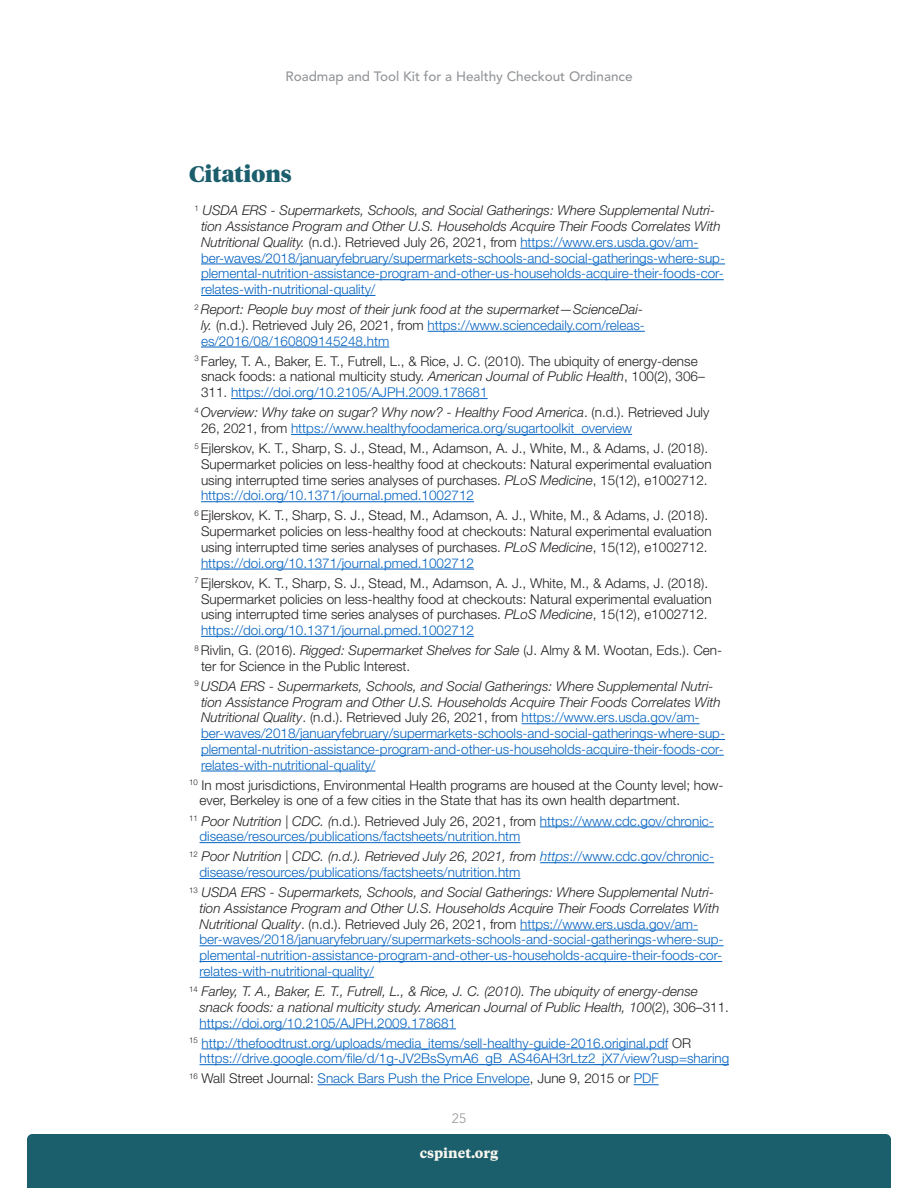
<style>
.page{position:relative;width:918px;height:1188px;background:#fff}
.page>*{position:absolute;margin:0;border:0;box-sizing:border-box;transform-origin:0 0}
.Subheads{font:900 22.5px "Tiempos Headline";color:#1b5e6c}
.Endnote-double_digit{font:300 13.5px/15.8px "Helvetica Neue LT Std";color:#0563c1}
.Endnote-double_digit-2{font:300 13.5px/15.8px "Helvetica Neue LT Std";color:#231f20}
.Endnote-double_digit-3{font:italic 300 13.5px/15.8px "Helvetica Neue LT Std";color:#231f20}
.t1{font:500 13.5px "Avenir LT Std";color:#939598}
.t2{font:700 13.5px "Tiempos Text";color:#f7f6ef}
.t3{font:300 13.5px "Avenir LT Std";color:#939598}
.s1{font-style:italic;color:#231f20}
.s2{color:#231f20}
.s3{font-style:normal}
.s4{font-style:normal;color:#0563c1}
.s5{font-style:italic}
.s6{color:#0563c1}
</style>
<div class="page">
<div style="left:27px;top:1134px;width:864px;height:54px;background:#1b5e6c"></div>
<hr style="left:520px;top:248px;width:178px;height:1px;background:#0563c1">
<hr style="left:201px;top:264px;width:524px;height:1px;background:#0563c1">
<hr style="left:201px;top:279px;width:523px;height:1px;background:#0563c1">
<hr style="left:201px;top:295px;width:174px;height:1px;background:#0563c1">
<hr style="left:428px;top:331px;width:217px;height:1px;background:#0563c1">
<hr style="left:201px;top:347px;width:188px;height:1px;background:#0563c1">
<hr style="left:231px;top:398px;width:257px;height:1px;background:#0563c1">
<hr style="left:291px;top:434px;width:341px;height:1px;background:#0563c1">
<hr style="left:201px;top:501px;width:273px;height:1px;background:#0563c1">
<hr style="left:201px;top:569px;width:273px;height:1px;background:#0563c1">
<hr style="left:201px;top:636px;width:273px;height:1px;background:#0563c1">
<hr style="left:522px;top:723px;width:178px;height:1px;background:#0563c1">
<hr style="left:201px;top:739px;width:524px;height:1px;background:#0563c1">
<hr style="left:201px;top:755px;width:523px;height:1px;background:#0563c1">
<hr style="left:201px;top:771px;width:174px;height:1px;background:#0563c1">
<hr style="left:540px;top:827px;width:174px;height:1px;background:#0563c1">
<hr style="left:200px;top:842px;width:320px;height:1px;background:#0563c1">
<hr style="left:540px;top:862px;width:174px;height:1px;background:#0563c1">
<hr style="left:200px;top:878px;width:320px;height:1px;background:#0563c1">
<hr style="left:520px;top:930px;width:178px;height:1px;background:#0563c1">
<hr style="left:200px;top:945px;width:524px;height:1px;background:#0563c1">
<hr style="left:200px;top:961px;width:522px;height:1px;background:#0563c1">
<hr style="left:200px;top:977px;width:174px;height:1px;background:#0563c1">
<hr style="left:200px;top:1029px;width:256px;height:1px;background:#0563c1">
<hr style="left:202px;top:1049px;width:466px;height:1px;background:#0563c1">
<hr style="left:200px;top:1064px;width:529px;height:1px;background:#0563c1">
<hr style="left:318px;top:1084px;width:212px;height:1px;background:#0563c1">
<svg style="left:634px;top:1084px;width:25px;height:1px"></svg>
<p class="t1" style="left:285px;top:68px;width:349px">Roadmap and Tool Kit for a Healthy Checkout Ordinance</p>
<p class="Subheads" style="left:189px;top:158px;width:104px">Citations</p>
<p class="Endnote-double_digit" style="left:201px;top:202px;width:526px;text-indent:-7px"><sup>1</sup> <span class="s1">USDA ERS - Supermarkets, Schools, and Social Gatherings: Where Supplemental Nutri&shy;tion Assistance Program and Other U.S. Households Acquire Their Foods Correlates With Nutritional Quality.</span> <span class="s2">(n.d.). Retrieved July 26, 2021, from</span> https://www.ers.usda.gov/am&shy;ber-waves/2018/januaryfebruary/supermarkets-schools-and-social-gatherings-where-sup&shy;plemental-nutrition-assistance-program-and-other-us-households-acquire-their-foods-cor&shy;relates-with-nutritional-quality/</p>
<p class="Endnote-double_digit-3" style="left:201px;top:301px;width:445px;text-indent:-7px"><sup>2</sup> Report: People buy most of their junk food at the supermarket—ScienceDai&shy;ly. <span class="s3">(n.d.). Retrieved July 26, 2021, from</span> <span class="s4">https://www.sciencedaily.com/releas&shy;es/2016/08/160809145248.htm</span></p>
<p class="Endnote-double_digit-2" style="left:201px;top:353px;width:505px;text-indent:-7px"><sup>3</sup> Farley, T. A., Baker, E. T., Futrell, L., &amp; Rice, J. C. (2010). The ubiquity of energy-dense snack foods: a national multicity study. <span class="s5">American Journal of Public Health</span>, 100(2), 306–<br>311. <span class="s6">https://doi.org/10.2105/AJPH.2009.178681</span></p>
<p class="Endnote-double_digit" style="left:201px;top:404px;width:510px;text-indent:-7px"><sup>4</sup> <span class="s1">Overview: Why take on sugar? Why now? - Healthy Food America</span><span class="s2">. (n.d.). Retrieved July<br>26, 2021, from</span> https://www.healthyfoodamerica.org/sugartoolkit_overview</p>
<p class="Endnote-double_digit-2" style="left:201px;top:440px;width:512px;text-indent:-7px"><sup>5</sup> Ejlerskov, K. T., Sharp, S. J., Stead, M., Adamson, A. J., White, M., &amp; Adams, J. (2018).<br>Supermarket policies on less-healthy food at checkouts: Natural experimental evaluation using interrupted time series analyses of purchases. <span class="s5">PLoS Medicine</span>, 15(12), e1002712. <span class="s6">https://doi.org/10.1371/journal.pmed.1002712</span></p>
<p class="Endnote-double_digit-2" style="left:201px;top:507px;width:512px;text-indent:-7px"><sup>6</sup> Ejlerskov, K. T., Sharp, S. J., Stead, M., Adamson, A. J., White, M., &amp; Adams, J. (2018).<br>Supermarket policies on less-healthy food at checkouts: Natural experimental evaluation using interrupted time series analyses of purchases. <span class="s5">PLoS Medicine</span>, 15(12), e1002712. <span class="s6">https://doi.org/10.1371/journal.pmed.1002712</span></p>
<p class="Endnote-double_digit-2" style="left:201px;top:575px;width:512px;text-indent:-7px"><sup>7</sup> Ejlerskov, K. T., Sharp, S. J., Stead, M., Adamson, A. J., White, M., &amp; Adams, J. (2018).<br>Supermarket policies on less-healthy food at checkouts: Natural experimental evaluation using interrupted time series analyses of purchases. <span class="s5">PLoS Medicine</span>, 15(12), e1002712. <span class="s6">https://doi.org/10.1371/journal.pmed.1002712</span></p>
<p class="Endnote-double_digit-2" style="left:201px;top:642px;width:523px;text-indent:-7px"><sup>8</sup> Rivlin, G. (2016). <span class="s5">Rigged: Supermarket Shelves for Sale</span> (J. Almy &amp; M. Wootan, Eds.). Cen&shy;ter for Science in the Public Interest.</p>
<p class="Endnote-double_digit" style="left:201px;top:678px;width:526px;text-indent:-7px"><sup>9</sup> <span class="s1">USDA ERS - Supermarkets, Schools, and Social Gatherings: Where Supplemental Nutri&shy;tion Assistance Program and Other U.S. Households Acquire Their Foods Correlates With Nutritional Quality</span><span class="s2">. (n.d.). Retrieved July 26, 2021, from</span> https://www.ers.usda.gov/am&shy;ber-waves/2018/januaryfebruary/supermarkets-schools-and-social-gatherings-where-sup&shy;plemental-nutrition-assistance-program-and-other-us-households-acquire-their-foods-cor&shy;relates-with-nutritional-quality/</p>
<p class="Endnote-double_digit-2" style="left:200px;top:777px;width:526px;text-indent:-11px"><sup>10</sup> In most jurisdictions, Environmental Health programs are housed at the County level; how&shy;ever, Berkeley is one of a few cities in the State that has its own health department.</p>
<p class="Endnote-double_digit" style="left:200px;top:813px;width:516px;text-indent:-11px"><sup>11</sup> <span class="s1">Poor Nutrition | CDC. (</span><span class="s2">n.d.). Retrieved July 26, 2021, from</span> https://www.cdc.gov/chronic&shy;disease/resources/publications/factsheets/nutrition.htm</p>
<p class="Endnote-double_digit" style="left:200px;top:848px;width:516px;text-indent:-11px"><sup>12</sup> <span class="s1">Poor Nutrition | CDC. (n.d.). Retrieved July 26, 2021, from</span> <span class="s5">https</span>://www.cdc.gov/chronic&shy;disease/resources/publications/factsheets/nutrition.htm</p>
<p class="Endnote-double_digit" style="left:200px;top:884px;width:526px;text-indent:-10px"><sup>13</sup> <span class="s1">USDA ERS - Supermarkets, Schools, and Social Gatherings: Where Supplemental Nutri&shy;tion Assistance Program and Other U.S. Households Acquire Their Foods Correlates With Nutritional Quality</span><span class="s2">. (n.d.). Retrieved July 26, 2021, from</span> https://www.ers.usda.gov/am&shy;ber-waves/2018/januaryfebruary/supermarkets-schools-and-social-gatherings-where-sup&shy;plemental-nutrition-assistance-program-and-other-us-households-acquire-their-foods-cor&shy;relates-with-nutritional-quality/</p>
<p class="Endnote-double_digit-3" style="left:200px;top:983px;width:531px;text-indent:-10px"><sup>14</sup> Farley, T. A., Baker, E. T., Futrell, L., &amp; Rice, J. C. (2010). The ubiquity of energy-dense snack foods: a national multicity study. American Journal of Public Health, 100<span class="s3">(2), 306–311. </span><span class="s4">https://doi.org/10.2105/AJPH.2009.178681</span></p>
<p class="Endnote-double_digit" style="left:200px;top:1035px;width:531px;text-indent:-10px"><sup>15</sup> http://thefoodtrust.org/uploads/media_items/sell-healthy-guide-2016.original.pdf <span class="s2">OR </span>https://drive.google.com/file/d/1g-JV2BsSymA6_gB_AS46AH3rLtz2_jX7/view?usp=sharing</p>
<p class="Endnote-double_digit" style="left:189px;top:1070px;width:471px"><sup>16</sup> <span class="s2">Wall Street Journal:</span> Snack Bars Push the Price Envelope<span class="s2">, June 9, 2015 or</span> PDF</p>
<p class="t3" style="left:452px;top:1111px;width:16px">25</p>
<p class="t2" style="left:420px;top:1143px;width:80px">cspinet.org</p>
</div>
